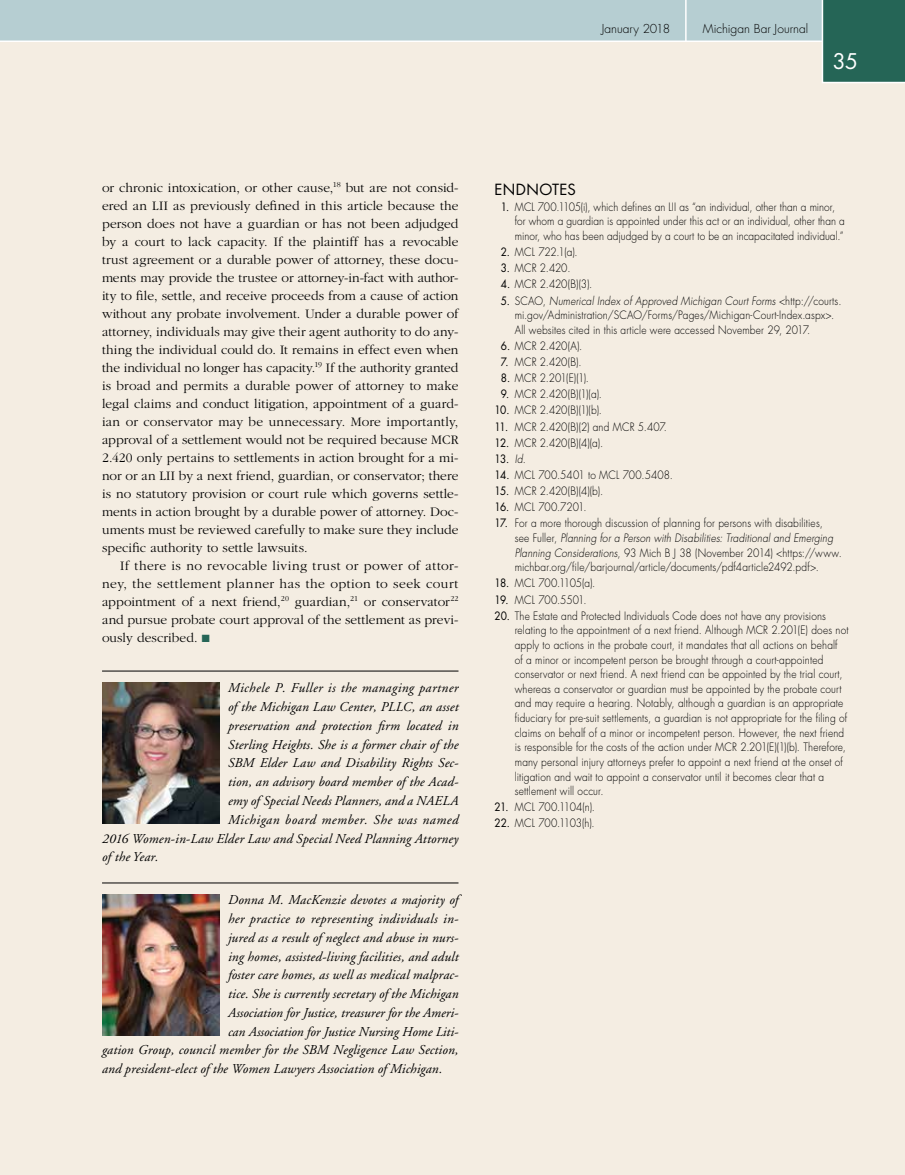
<style>
.page{position:relative;width:905px;height:1175px;background:#fff}
.page>*{position:absolute;margin:0;border:0;box-sizing:border-box;transform-origin:0 0}
.t1{font:21px "Futura";color:#fff}
.t2{font:15px "Futura";letter-spacing:.025em;color:#000}
.t3{font:300 13.5px/18px "Garamond";letter-spacing:.005em;color:#000;text-align:justify}
.t4{font:italic 13.5px "Adobe Garamond";letter-spacing:.01em;color:#000}
.t5{font:italic 13.5px "Adobe Garamond";letter-spacing:.03em;color:#000}
.t6{font:italic 13.5px "Adobe Garamond";letter-spacing:.04em;color:#000}
.t7{font:300 12px "Futura";color:#000}
.t8{font:300 11.25px/14.5px "Futura";letter-spacing:.015em;color:#000;scale:.9 1}
.t9{font:300 11.25px "Futura";letter-spacing:-.01em;color:#000;scale:.9 1}
.t10{font:11.25px "Futura";color:#000;scale:.9 1}
.s1{color:#256556}
.s2{font-weight:400}
.s3{font-style:italic}
.s4{font-weight:300;font-style:italic}
.s5{font-weight:300}
</style>
<div class="page">
<div style="left:0;top:0;width:904px;height:1174px;background:#f4ede2"></div>
<svg style="left:0;top:0;width:904px;height:83px"></svg>
<hr style="left:685px;top:0;width:1px;height:42px;background:#fff">
<hr style="left:102px;top:670px;width:356px;height:1px;background:#000">
<img style="left:102px;top:682px;width:117px;height:142px">
<hr style="left:102px;top:882px;width:356px;height:1px;background:#000">
<img style="left:102px;top:894px;width:117px;height:141px">
<p class="t7" style="left:601px;top:21px;width:70px">January 2018</p>
<p class="t7" style="left:702px;top:21px;width:107px">Michigan Bar Journal</p>
<h1 class="t1" style="left:832px;top:47px;width:27px">35</h1>
<p class="t3" style="left:102px;top:178px;width:358px">or chronic intoxication, or other cause,<sup>18</sup> but are not consid&shy;ered an LII as previously defined in this article because the person does not have a guardian or has not been adjudged by a court to lack capacity. If the plaintiff has a revocable trust agreement or a durable power of attorney, these docu&shy;ments may provide the trustee or attorney-in-fact with author&shy;ity to file, settle, and receive proceeds from a cause of action without any probate involvement. Under a durable power of attorney, individuals may give their agent authority to do any&shy;thing the individual could do. It remains in effect even when the individual no longer has capacity.<sup>19</sup> If the authority granted is broad and permits a durable power of attorney to make legal claims and conduct litigation, appointment of a guard&shy;ian or conservator may be unnecessary. More importantly, approval of a settlement would not be required because MCR 2.420 only pertains to settlements in action brought for a mi&shy;nor or an LII by a next friend, guardian, or conservator; there is no statutory provision or court rule which governs settle&shy;ments in action brought by a durable power of attorney. Doc&shy;uments must be reviewed carefully to make sure they include specific authority to settle lawsuits.</p>
<p class="t3" style="left:102px;top:556px;width:358px;text-indent:18px">If there is no revocable living trust or power of attor&shy;ney, the settlement planner has the option to seek court appointment of a next friend,<sup>20</sup> guardian,<sup>21</sup> or conservator<sup>22 </sup>and pursue probate court approval of the settlement as previ&shy;ously described. <span class="s1">■</span></p>
<p class="t5" style="left:228px;top:681px;width:232px">Michele P. Fuller is the managing partner</p>
<p class="t4" style="left:228px;top:699px;width:232px">of the Michigan Law Center, PLLC, an asset</p>
<p class="t4" style="left:228px;top:718px;width:232px">preservation and protection firm located in</p>
<p class="t4" style="left:228px;top:737px;width:232px">Sterling Heights. She is a former chair of the</p>
<p class="t4" style="left:228px;top:756px;width:232px">SBM Elder Law and Disability Rights Sec-</p>
<p class="t4" style="left:228px;top:774px;width:232px">tion, an advisory board member of the Acad-</p>
<p class="t4" style="left:228px;top:793px;width:232px">emy of Special Needs Planners, and a NAELA</p>
<p class="t6" style="left:228px;top:812px;width:232px">Michigan board member. She was named</p>
<p class="t4" style="left:102px;top:831px;width:358px">2016 Women-in-Law Elder Law and Special Need Planning Attorney</p>
<p class="t4" style="left:102px;top:849px;width:58px">of the Year.</p>
<p class="t4" style="left:228px;top:892px;width:232px">Donna M. MacKenzie devotes a majority of</p>
<p class="t4" style="left:228px;top:911px;width:232px">her practice to representing individuals in-</p>
<p class="t4" style="left:228px;top:930px;width:232px">jured as a result of neglect and abuse in nurs-</p>
<p class="t4" style="left:228px;top:949px;width:232px">ing homes, assisted-living facilities, and adult</p>
<p class="t4" style="left:228px;top:967px;width:232px">foster care homes, as well as medical malprac-</p>
<p class="t4" style="left:228px;top:986px;width:232px">tice. She is currently secretary of the Michigan</p>
<p class="t4" style="left:228px;top:1005px;width:232px">Association for Justice, treasurer for the Ameri-</p>
<p class="t4" style="left:228px;top:1024px;width:232px">can Association for Justice Nursing Home Liti-</p>
<p class="t4" style="left:102px;top:1042px;width:358px">gation Group, council member for the SBM Negligence Law Section,</p>
<p class="t4" style="left:102px;top:1061px;width:342px">and president-elect of the Women Lawyers Association of Michigan.</p>
<h2 class="t2" style="left:494px;top:179px;width:83px">ENDNOTES</h2>
<p class="t8" style="left:514px;top:199px;width:368px;text-indent:-14px"><span class="s2">1.</span> MCL 700.1105(i), which defines an LII as “an individual, other than a minor, for whom a guardian is appointed under this act or an individual, other than a minor, who has been adjudged by a court to be an incapacitated individual.”</p>
<p class="t8" style="left:501px;top:245px;width:87px"><span class="s2">2.</span> MCL 722.1(a).</p>
<p class="t8" style="left:501px;top:261px;width:79px"><span class="s2">3.</span> MCR 2.420.</p>
<p class="t8" style="left:501px;top:277px;width:103px"><span class="s2">4.</span> MCR 2.420(B)(3).</p>
<p class="t8" style="left:514px;top:293px;width:364px;text-indent:-14px"><span class="s2">5.</span> SCAO, <span class="s3">Numerical Index of Approved Michigan Court Forms</span> &lt;http://courts. mi.gov/Administration/SCAO/Forms/Pages/Michigan-Court-Index.aspx&gt;.<br>All websites cited in this article were accessed November 29, 2017.</p>
<p class="t8" style="left:501px;top:339px;width:92px"><span class="s2">6.</span> MCR 2.420(A).</p>
<p class="t8" style="left:501px;top:355px;width:91px"><span class="s2">7.</span> MCR 2.420(B).</p>
<p class="t8" style="left:501px;top:371px;width:99px"><span class="s2">8.</span> MCR 2.201(E)(1).</p>
<p class="t8" style="left:501px;top:387px;width:114px"><span class="s2">9.</span> MCR 2.420(B)(1)(a).</p>
<p class="t8" style="left:494px;top:403px;width:121px"><span class="s2">10.</span> MCR 2.420(B)(1)(b).</p>
<p class="t8" style="left:494px;top:419px;width:193px"><span class="s2">11.</span> MCR 2.420(B)(2) and MCR 5.407.</p>
<p class="t8" style="left:494px;top:435px;width:122px"><span class="s2">12.</span> MCR 2.420(B)(4)(a).</p>
<p class="t10" style="left:494px;top:451px;width:36px">13. <span class="s4">Id</span><span class="s5">.</span></p>
<p class="t8" style="left:494px;top:468px;width:200px"><span class="s2">14.</span> MCL 700.5401 to MCL 700.5408.</p>
<p class="t8" style="left:494px;top:484px;width:122px"><span class="s2">15.</span> MCR 2.420(B)(4)(b).</p>
<p class="t8" style="left:494px;top:500px;width:104px"><span class="s2">16.</span> MCL 700.7201.</p>
<p class="t8" style="left:514px;top:516px;width:365px;text-indent:-20px"><span class="s2">17.</span> For a more thorough discussion of planning for persons with disabilities,<br>see Fuller, <span class="s3">Planning for a Person with Disabilities: Traditional and Emerging Planning Considerations</span>, 93 Mich B J 38 (November 2014) &lt;https://www. michbar.org/file/barjournal/article/documents/pdf4article2492.pdf&gt;.</p>
<p class="t8" style="left:494px;top:576px;width:114px"><span class="s2">18.</span> MCL 700.1105(a).</p>
<p class="t8" style="left:494px;top:592px;width:104px"><span class="s2">19.</span> MCL 700.5501.</p>
<p class="t8" style="left:514px;top:608px;width:372px;text-indent:-20px"><span class="s2">20.</span> The Estate and Protected Individuals Code does not have any provisions relating to the appointment of a next friend. Although MCR 2.201(E) does not apply to actions in the probate court, it mandates that all actions on behalf of a minor or incompetent person be brought through a court-appointed conservator or next friend. A next friend can be appointed by the trial court, whereas a conservator or guardian must be appointed by the probate court and may require a hearing. Notably, although a guardian is an appropriate fiduciary for pre-suit settlements, a guardian is not appropriate for the filing of claims on behalf of a minor or incompetent person. However, the next friend is responsible for the costs of the action under MCR 2.201(E)(1)(b). Therefore, many personal injury attorneys prefer to appoint a next friend at the onset of litigation and wait to appoint a conservator until it becomes clear that a settlement will occur.</p>
<p class="t8" style="left:494px;top:800px;width:113px"><span class="s2">21.</span> MCL 700.1104(n).</p>
<p class="t9" style="left:494px;top:816px;width:113px"><span class="s2">22.</span> MCL 700.1103(h).</p>
</div>
